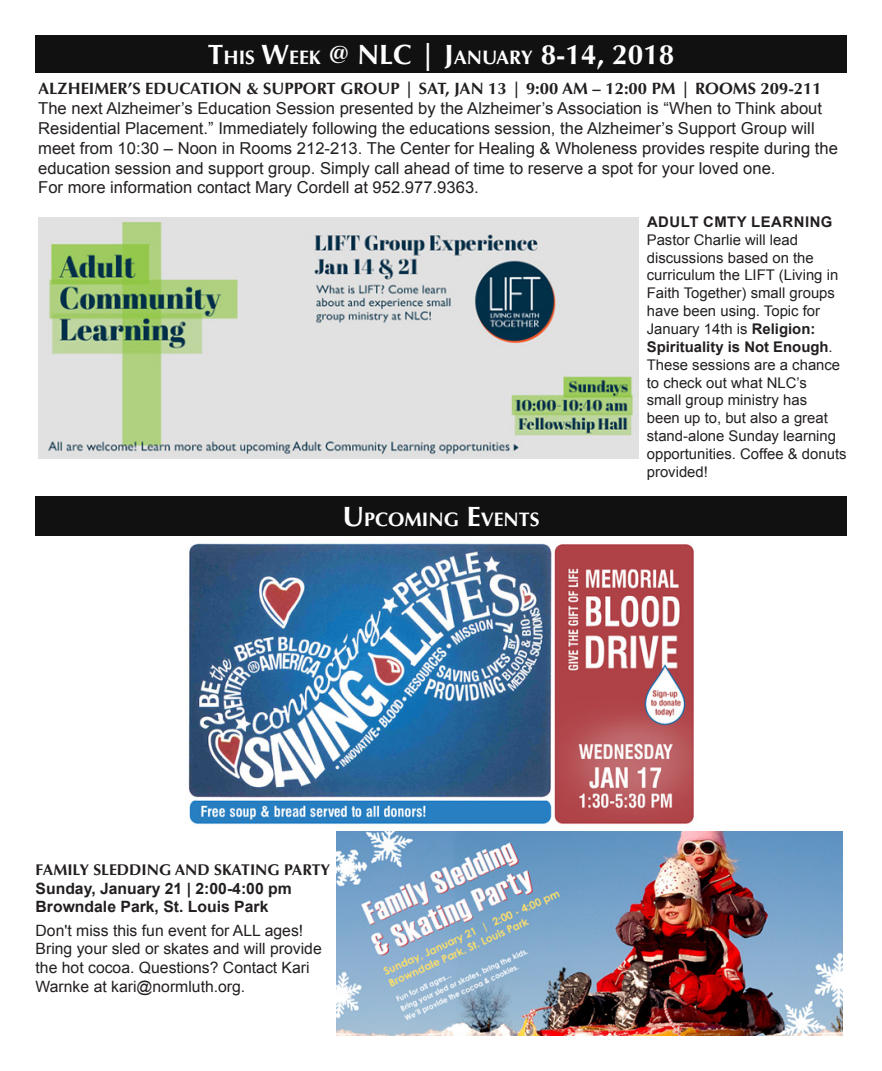
<style>
.page{position:relative;width:882px;height:1071px;background:#fff}
.page>*{position:absolute;margin:0;border:0;box-sizing:border-box;transform-origin:0 0}
.t1{font:700 28px "Optima LT Std";color:#fff}
.t2{font:700 19.6px "Optima LT Std";color:#fff}
.t3{font:16.45px/19.9px "Arial";color:#231f20}
.t4{font:700 16.45px "Optima LT Std";color:#231f20}
.t5{font:15.58px/18.9px "Arial";color:#231f20}
.t6{font:700 15.58px "Arial";color:#231f20}
.t7{font:700 15.58px "Optima LT Std";color:#231f20}
.t8{font:14.7px/17.8px "Arial";color:#231f20}
.t9{font:700 14.7px "Arial";letter-spacing:.035em;color:#231f20}
.s1{font-size:19.6px}
.s2{font-size:28px}
.s3{font-weight:700}
</style>
<div class="page">
<img style="left:337px;top:832px;width:506px;height:204px">
<img style="left:188px;top:543px;width:506px;height:282px">
<div style="left:35px;top:496px;width:812px;height:40px;background:#111"></div>
<div style="left:36px;top:35px;width:811px;height:38px;background:#111"></div>
<img style="left:38px;top:218px;width:601px;height:240px">
<p class="t1" style="left:208px;top:38px;width:468px">T<span class="s1">HIS</span> W<span class="s1">EEK</span> @ NLC | J<span class="s1">AN UARY</span> 8-14, 2018</p>
<p class="t4" style="left:38px;top:79px;width:785px">ALZHEIMER’S EDUCATION &amp; SUPPORT GROUP | SAT, JAN 13 | 9:00 AM – 12:00 PM | ROOMS 209-211</p>
<p class="t3" style="left:38px;top:98px;width:801px">The next Alzheimer’s Education Session presented by the Alzheimer’s Association is “When to Think about Residential Placement.” Immediately following the educations session, the Alzheimer’s Support Group will meet from 10:30 – Noon in Rooms 212-213. The Center for Healing &amp; Wholeness provides respite during the education session and support group. Simply call ahead of time to reserve a spot for your loved one.</p>
<p class="t3" style="left:38px;top:178px;width:442px">For more information contact Mary Cordell at 952.977.9363.</p>
<p class="t2" style="left:342px;top:508px;width:199px"><span class="s2">U</span>PCOMING <span class="s2">E</span>VENTS</p>
<p class="t9" style="left:647px;top:211px;width:187px">ADULT CMTY LEARNING</p>
<p class="t8" style="left:647px;top:231px;width:201px">Pastor Charlie will lead discussions based on the curriculum the LIFT (Living in<br>Faith Together) small groups have been using. Topic for<br>January 14th is <span class="s3">Religion:<br>Spirituality is Not Enough</span>.<br>These sessions are a chance to check out what NLC’s<br>small group ministry has<br>been up to, but also a great stand-alone Sunday learning opportunities. Coffee &amp; donuts provided!</p>
<p class="t7" style="left:36px;top:860px;width:296px">FAMILY SLEDDING AND SKATING PARTY</p>
<p class="t6" style="left:36px;top:877px;width:258px">Sunday, January 21 | 2:00-4:00 pm</p>
<p class="t6" style="left:36px;top:896px;width:234px">Browndale Park, St. Louis Park</p>
<p class="t5" style="left:36px;top:921px;width:288px">Don't miss this fun event for ALL ages!<br>Bring your sled or skates and will provide the hot cocoa. Questions? Contact Kari Warnke at kari@normluth.org.</p>
</div>
